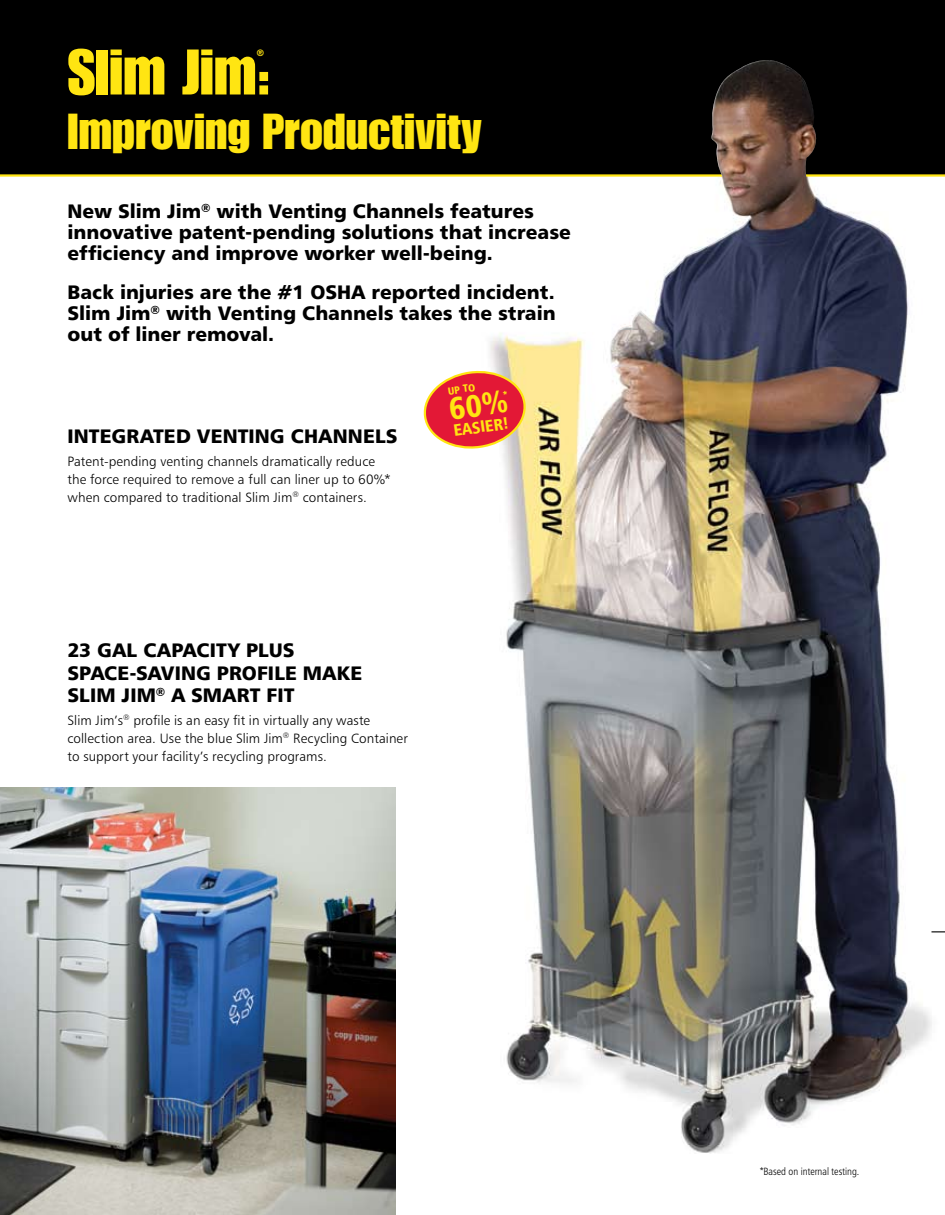
<style>
.page{position:relative;width:945px;height:1215px;background:#fff}
.page>*{position:absolute;margin:0;border:0;box-sizing:border-box;transform-origin:0 0}
.t1{font:63px "Impact";letter-spacing:-.005em;color:#ffe512}
.t2{font:49.5px "Impact";color:#ffe512}
.t3{font:19.5px/21px "Humanist 777 BT Black B";color:#000}
.t4{font:16.5px "Humanist 777 BT Black Condensed B";color:#ffe512}
.t5{font:13.5px/18px "Humanist 777 BT Light B";letter-spacing:.005em;color:#000}
.t6{font:10.5px "Humanist 777 BT Light Condensed B";color:#000}
.t7{font:10.5px "Humanist 777 BT Black Condensed B";color:#ffe512}
.t8{font:9px "Impact";color:#ffe512}
</style>
<div class="page">
<img style="left:490px;top:177px;width:455px;height:976px">
<svg style="left:932px;top:931px;width:13px;height:1px"></svg>
<img style="left:0;top:788px;width:396px;height:427px">
<div style="left:0;top:0;width:945px;height:175px;background:#000"></div>
<hr style="left:0;top:174px;width:945px;height:3px;background:#ffe512">
<img style="left:501px;top:197px;width:406px;height:132px">
<svg style="left:423px;top:369px;width:104px;height:82px"></svg>
<h1 class="t1" style="left:68px;top:36px;width:205px">Slim Jim:</h1>
<p class="t8" style="left:257px;top:48px;width:9px">®</p>
<h2 class="t2" style="left:68px;top:102px;width:416px">Improving Productivity</h2>
<p class="t3" style="left:68px;top:200px;width:505px">New Slim Jim<sup>®</sup> with Venting Channels features innovative patent-pending solutions that increase efficiency and improve worker well-being.</p>
<p class="t3" style="left:68px;top:281px;width:258px">Back injuries are the #1 OSHA</p>
<p class="t3" style="left:68px;top:281px;width:490px;text-align:justify;text-indent:304px">reported incident.<br>Slim Jim<sup>®</sup> with Venting Channels takes the strain out of liner removal.</p>
<p class="t3" style="left:68px;top:425px;width:332px">Integrated Venting Channels</p>
<p class="t5" style="left:68px;top:452px;width:325px">Patent-pending venting channels dramatically reduce the force required to remove a full can liner up to 60%* when compared to traditional Slim Jim<sup>®</sup> containers.</p>
<p class="t7" style="left:447px;top:384px;width:29px;rotate:-8deg">up to</p>
<p class="t4" style="left:452px;top:420px;width:57px;rotate:-8deg">EASIER!</p>
<p class="t3" style="left:68px;top:638px;width:296px;line-height:22.5px">23 Gal capacity plus space-saving profile make slim jim<sup>®</sup> a smart fit</p>
<p class="t5" style="left:68px;top:711px;width:342px">Slim Jim’s<sup>®</sup> profile is an easy fit in virtually any waste collection area. Use the blue Slim Jim<sup>®</sup> Recycling Container to support your facility’s recycling programs.</p>
<p class="t6" style="left:760px;top:1164px;width:101px">*Based on internal testing.</p>
</div>
